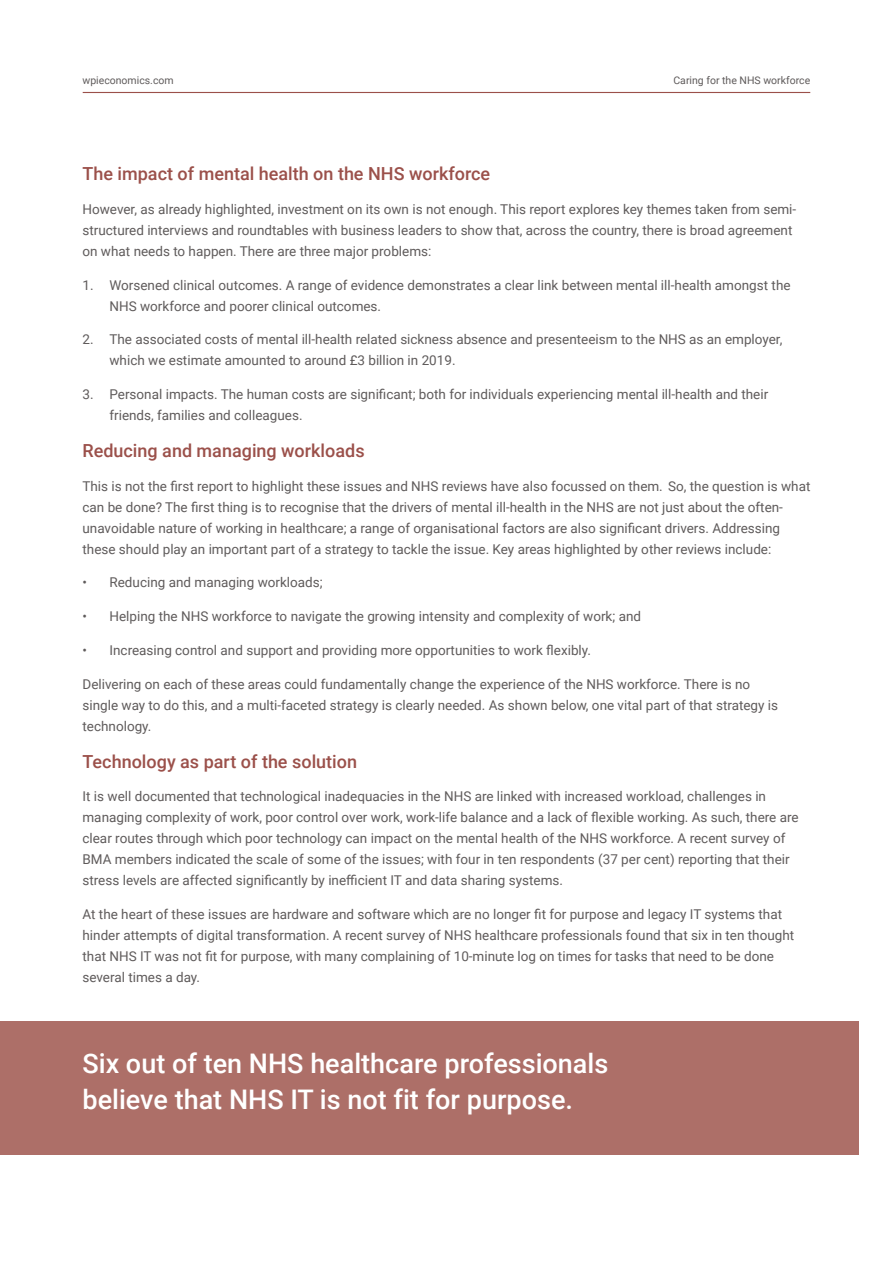
<style>
.page{position:relative;width:893px;height:1263px;background:#fff}
.page>*{position:absolute;margin:0;border:0;box-sizing:border-box;transform-origin:0 0}
.t1{font:500 27px/36px "Roboto";color:#fff}
.t2{font:500 18px "Roboto";color:#9b504a}
.t3{font:13.5px/21px "Roboto";color:#5f5b5b}
.t4{font:10.5px "Roboto";color:#5f5b5b}
</style>
<div class="page">
<hr style="left:83px;top:92px;width:727px;height:1px;background:#9b504a">
<div style="left:0;top:1020px;width:859px;height:134px;background:#ad6f68"></div>
<p class="t4" style="left:82px;top:72px;width:93px">wpieconomics.com</p>
<p class="t4" style="left:673px;top:72px;width:138px">Caring for the NHS workforce</p>
<h2 class="t2" style="left:82px;top:161px;width:409px">The impact of mental health on the NHS workforce</h2>
<p class="t3" style="left:82px;top:198px;width:715px">However, as already highlighted, investment on its own is not enough. This report explores key themes taken from semi&shy;structured interviews and roundtables with business leaders to show that, across the country, there is broad agreement on what needs to happen. There are three major problems:</p>
<p class="t3" style="left:109px;top:274px;width:683px;text-indent:-27px">1. Worsened clinical outcomes. A range of evidence demonstrates a clear link between mental ill-health amongst the<br>NHS workforce and poorer clinical outcomes.</p>
<p class="t3" style="left:109px;top:329px;width:674px;text-indent:-27px">2. The associated costs of mental ill-health related sickness absence and presenteeism to the NHS as an employer, which we estimate amounted to around £3 billion in 2019.</p>
<p class="t3" style="left:109px;top:383px;width:660px;text-indent:-27px">3. Personal impacts. The human costs are significant; both for individuals experiencing mental ill-health and their friends, families and colleagues.</p>
<h2 class="t2" style="left:82px;top:438px;width:284px">Reducing and managing workloads</h2>
<p class="t3" style="left:82px;top:475px;width:729px">This is not the first report to highlight these issues and NHS reviews have also focussed on them. So, the question is what can be done? The first thing is to recognise that the drivers of mental ill-health in the NHS are not just about the often&shy;unavoidable nature of working in healthcare; a range of organisational factors are also significant drivers. Addressing these should play an important part of a strategy to tackle the issue. Key areas highlighted by other reviews include:</p>
<p class="t3" style="left:82px;top:572px;width:242px">• Reducing and managing workloads;</p>
<p class="t3" style="left:82px;top:605px;width:560px">• Helping the NHS workforce to navigate the growing intensity and complexity of work; and</p>
<p class="t3" style="left:82px;top:639px;width:510px">• Increasing control and support and providing more opportunities to work flexibly.</p>
<p class="t3" style="left:82px;top:673px;width:697px">Delivering on each of these areas could fundamentally change the experience of the NHS workforce. There is no single way to do this, and a multi-faceted strategy is clearly needed. As shown below, one vital part of that strategy is technology.</p>
<h2 class="t2" style="left:82px;top:748px;width:276px">Technology as part of the solution</h2>
<p class="t3" style="left:82px;top:785px;width:718px">It is well documented that technological inadequacies in the NHS are linked with increased workload, challenges in managing complexity of work, poor control over work, work-life balance and a lack of flexible working. As such, there are clear routes through which poor technology can impact on the mental health of the NHS workforce. A recent survey of BMA members indicated the scale of some of the issues; with four in ten respondents (37 per cent) reporting that their stress levels are affected significantly by inefficient IT and data sharing systems.</p>
<p class="t3" style="left:82px;top:903px;width:713px">At the heart of these issues are hardware and software which are no longer fit for purpose and legacy IT systems that hinder attempts of digital transformation. A recent survey of NHS healthcare professionals found that six in ten thought that NHS IT was not fit for purpose, with many complaining of 10-minute log on times for tasks that need to be done several times a day.</p>
<h1 class="t1" style="left:82px;top:1044px;width:527px">Six out of ten NHS healthcare professionals believe that NHS IT is not fit for purpose.</h1>
</div>
